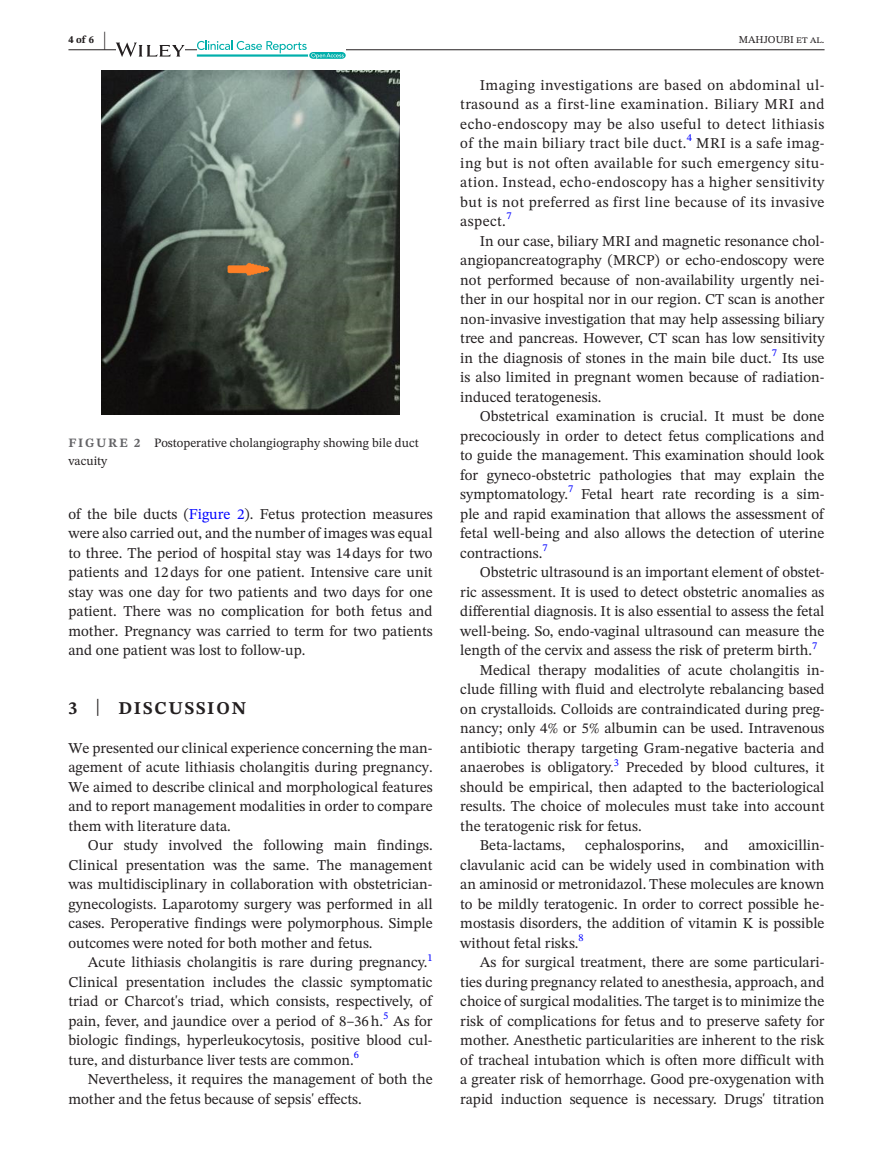
<style>
.page{position:relative;width:893px;height:1174px;background:#fff}
.page>*{position:absolute;margin:0;border:0;box-sizing:border-box;transform-origin:0 0}
.t1{font:700 18px "STIX Two Text";letter-spacing:.1em;color:#231f20}
.t2{font:15px/19.5px "STIX Two Text";color:#231f20;text-align:justify}
.t3{font:12.75px/18px "STIX Two Text";color:#231f20}
.t4{font:10.5px "STIX Two Text";color:#231f20}
.t5{font:10.5px "STIX Two Text";color:#00f}
.t6{font:700 10.5px "STIX Two Text";color:#231f20}
.s1{font-size:21px}
.s2{font-weight:700;color:#636366}
.s3{color:#00f}
.s4{font-weight:400;font-size:23.7px}
</style>
<div class="page">
<hr style="left:68px;top:49px;width:756px;height:1px;background:#231f20">
<svg style="left:116px;top:43px;width:69px;height:14px"></svg>
<svg style="left:197px;top:41px;width:149px;height:18px"></svg>
<img style="left:102px;top:70px;width:297px;height:344px">
<p class="t6" style="left:68px;top:32px;width:39px">4 of 6 <span class="s1">|</span></p>
<p class="t4" style="left:739px;top:32px;width:87px">MAHJOUBI et al.</p>
<p class="t3" style="left:68px;top:433px;width:352px"><span class="s2">FIGURE 2</span> Postoperative cholangiography showing bile duct vacuity</p>
<p class="t2" style="left:68px;top:504px;width:366px">of the bile ducts (<span class="s3">Figure 2</span>). Fetus protection measures were also carried out, and the number of images was equal to three. The period of hospital stay was 14days for two patients and 12days for one patient. Intensive care unit stay was one day for two patients and two days for one patient. There was no complication for both fetus and mother. Pregnancy was carried to term for two patients and one patient was lost to follow-up.</p>
<p class="t1" style="left:68px;top:695px;width:179px">3 <span class="s4">|</span> DISCUSSION</p>
<p class="t2" style="left:68px;top:738px;width:366px">We presented our clinical experience concerning the man&shy;agement of acute lithiasis cholangitis during pregnancy.<br>We aimed to describe clinical and morphological features and to report management modalities in order to compare them with literature data.</p>
<p class="t2" style="left:68px;top:835px;width:366px;text-indent:20px">Our study involved the following main findings.<br>Clinical presentation was the same. The management was multidisciplinary in collaboration with obstetrician&shy;gynecologists. Laparotomy surgery was performed in all cases. Peroperative findings were polymorphous. Simple outcomes were noted for both mother and fetus.</p>
<p class="t2" style="left:88px;top:952px;width:341px">Acute lithiasis cholangitis is rare during pregnancy.</p>
<p class="t5" style="left:427px;top:949px;width:7px">1</p>
<p class="t2" style="left:68px;top:972px;width:366px">Clinical presentation includes the classic symptomatic triad or Charcot's triad, which consists, respectively, of pain, fever, and jaundice over a period of 8–36h.</p>
<p class="t5" style="left:383px;top:1008px;width:7px">5</p>
<p class="t2" style="left:68px;top:1011px;width:366px;text-indent:325px">As for biologic findings, hyperleukocytosis, positive blood cul&shy;ture, and disturbance liver tests are common.</p>
<p class="t5" style="left:354px;top:1047px;width:7px">6</p>
<p class="t2" style="left:68px;top:1069px;width:366px;text-indent:20px">Nevertheless, it requires the management of both the mother and the fetus because of sepsis' effects.</p>
<p class="t2" style="left:460px;top:75px;width:366px;text-indent:20px">Imaging investigations are based on abdominal ul&shy;trasound as a first-line examination. Biliary MRI and echo-endoscopy may be also useful to detect lithiasis of the main biliary tract bile duct.</p>
<p class="t5" style="left:687px;top:130px;width:7px">4</p>
<p class="t2" style="left:460px;top:133px;width:366px;text-indent:236px">MRI is a safe imag&shy;ing but is not often available for such emergency situ&shy;ation. Instead, echo-endoscopy has a higher sensitivity but is not preferred as first line because of its invasive aspect.</p>
<p class="t5" style="left:506px;top:208px;width:7px">7</p>
<p class="t2" style="left:460px;top:231px;width:366px;text-indent:20px">In our case, biliary MRI and magnetic resonance chol&shy;angiopancreatography (MRCP) or echo-endoscopy were not performed because of non-availability urgently nei&shy;ther in our hospital nor in our region. CT scan is another non-invasive investigation that may help assessing biliary tree and pancreas. However, CT scan has low sensitivity in the diagnosis of stones in the main bile duct.</p>
<p class="t5" style="left:772px;top:345px;width:7px">7</p>
<p class="t2" style="left:460px;top:348px;width:366px;text-indent:322px">Its use is also limited in pregnant women because of radiation&shy;induced teratogenesis.</p>
<p class="t2" style="left:460px;top:406px;width:366px;text-indent:20px">Obstetrical examination is crucial. It must be done precociously in order to detect fetus complications and to guide the management. This examination should look for gyneco-obstetric pathologies that may explain the symptomatology.</p>
<p class="t5" style="left:568px;top:481px;width:7px">7</p>
<p class="t2" style="left:460px;top:484px;width:366px;text-indent:121px">Fetal heart rate recording is a sim&shy;ple and rapid examination that allows the assessment of fetal well-being and also allows the detection of uterine contractions.</p>
<p class="t5" style="left:542px;top:540px;width:7px">7</p>
<p class="t2" style="left:460px;top:562px;width:366px;text-indent:20px">Obstetric ultrasound is an important element of obstet&shy;ric assessment. It is used to detect obstetric anomalies as differential diagnosis. It is also essential to assess the fetal well-being. So, endo-vaginal ultrasound can measure the length of the cervix and assess the risk of preterm birth.</p>
<p class="t5" style="left:812px;top:637px;width:7px">7</p>
<p class="t2" style="left:460px;top:660px;width:366px;text-indent:20px">Medical therapy modalities of acute cholangitis in&shy;clude filling with fluid and electrolyte rebalancing based on crystalloids. Colloids are contraindicated during preg&shy;nancy; only 4% or 5% albumin can be used. Intravenous antibiotic therapy targeting Gram-negative bacteria and anaerobes is obligatory.</p>
<p class="t5" style="left:614px;top:754px;width:7px">3</p>
<p class="t2" style="left:626px;top:757px;width:200px">Preceded by blood cultures, it</p>
<p class="t2" style="left:460px;top:777px;width:366px">should be empirical, then adapted to the bacteriological</p>
<p class="t2" style="left:460px;top:796px;width:366px">results. The choice of molecules must take into account</p>
<p class="t2" style="left:460px;top:816px;width:183px">the teratogenic risk for fetus.</p>
<p class="t2" style="left:480px;top:835px;width:87px">Beta-lactams,</p>
<p class="t2" style="left:585px;top:835px;width:101px">cephalosporins,</p>
<p class="t2" style="left:704px;top:835px;width:25px">and</p>
<p class="t2" style="left:460px;top:835px;width:366px;text-indent:288px">amoxicillin&shy;clavulanic acid can be widely used in combination with an aminosid or metronidazol. These molecules are known to be mildly teratogenic. In order to correct possible he&shy;mostasis disorders, the addition of vitamin K is possible without fetal risks.</p>
<p class="t5" style="left:579px;top:930px;width:7px">8</p>
<p class="t2" style="left:460px;top:952px;width:366px;text-indent:20px">As for surgical treatment, there are some particulari&shy;ties during pregnancy related to anesthesia, approach, and choice of surgical modalities. The target is to minimize the risk of complications for fetus and to preserve safety for mother. Anesthetic particularities are inherent to the risk of tracheal intubation which is often more difficult with a greater risk of hemorrhage. Good pre-oxygenation with rapid induction sequence is necessary. Drugs' titration</p>
</div>
